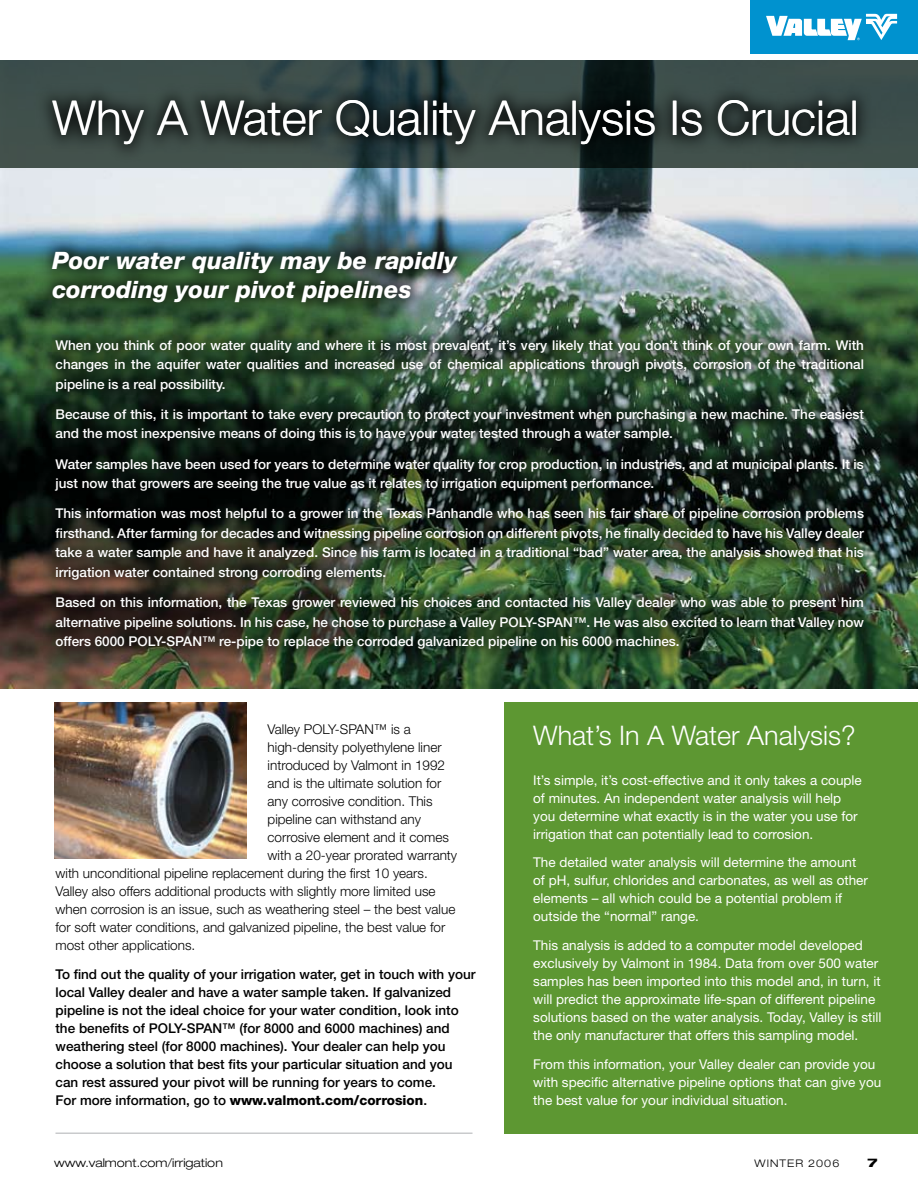
<style>
.page{position:relative;width:918px;height:1188px;background:#fff}
.page>*{position:absolute;margin:0;border:0;box-sizing:border-box;transform-origin:0 0}
.t1{font:300 48px "Helvetica Neue";color:#fff}
.t2{font:300 27px "Helvetica Neue";color:#fff}
.t3{font:italic 800 24px/28.8px "Helvetica Neue";color:#fff}
.t4{font:500 13.5px/19.5px "Helvetica Neue";color:#fff;text-align:justify}
.t5{font:13.5px/18px "Helvetica Neue";color:#fff}
.t6{font:300 13.5px "Helvetica Neue";color:#000}
.t7{font:500 13.5px/18px "Helvetica Neue";color:#000}
.t8{font:300 expanded 12px "Helvetica Neue";color:#000}
.t9{font:800 expanded 12px "Helvetica Neue";color:#000}
.t10{font:300 expanded 10.5px "Helvetica Neue";letter-spacing:.1em;color:#000}
.s1{font-weight:800}
</style>
<div class="page">
<img style="left:0;top:168px;width:918px;height:520px">
<svg style="left:0;top:60px;width:918px;height:108px;background:#384947"></svg>
<div style="left:504px;top:702px;width:414px;height:432px;background:#5d9732"></div>
<div style="left:750px;top:0;width:168px;height:54px;background:#0092cf"></div>
<svg style="left:766px;top:14px;width:131px;height:26px"></svg>
<div style="left:37px;top:321px;width:845px;height:347px;background:#000;opacity:.75"></div>
<div style="left:34px;top:81px;width:842px;height:84px;background:#000;opacity:.75"></div>
<div style="left:33px;top:232px;width:443px;height:90px;background:#000;opacity:.75"></div>
<img style="left:54px;top:702px;width:192px;height:156px">
<hr style="left:56px;top:1132px;width:416px;height:2px;background:#c9cacc">
<h1 class="t1" style="left:52px;top:89px;width:808px">Why A Water Quality Analysis Is Crucial</h1>
<h3 class="t3" style="left:52px;top:246px;width:406px">Poor water quality may be rapidly corroding your pivot pipelines</h3>
<p class="t4" style="left:56px;top:335px;width:810px">When you think of poor water quality and where it is most prevalent, it’s very likely that you don’t think of your own farm. With changes in the aquifer water qualities and increased use of chemical applications through pivots, corrosion of the traditional pipeline is a real possibility.</p>
<p class="t4" style="left:56px;top:404px;width:810px">Because of this, it is important to take every precaution to protect your investment when purchasing a new machine. The easiest and the most inexpensive means of doing this is to have your water tested through a water sample.</p>
<p class="t4" style="left:56px;top:454px;width:810px">Water samples have been used for years to determine water quality for crop production, in industries, and at municipal plants. It is just now that growers are seeing the true value as it relates to irrigation equipment performance.</p>
<p class="t4" style="left:56px;top:504px;width:810px">This information was most helpful to a grower in the Texas Panhandle who has seen his fair share of pipeline corrosion problems firsthand. After farming for decades and witnessing pipeline corrosion on different pivots, he finally decided to have his Valley dealer take a water sample and have it analyzed. Since his farm is located in a traditional “bad” water area, the analysis showed that his irrigation water contained strong corroding elements.</p>
<p class="t4" style="left:56px;top:593px;width:810px">Based on this information, the Texas grower reviewed his choices and contacted his Valley dealer who was able to present him alternative pipeline solutions. In his case, he chose to purchase a Valley POLY-SPAN™. He was also excited to learn that Valley now offers 6000 POLY-SPAN™ re-pipe to replace the corroded galvanized pipeline on his 6000 machines.</p>
<p class="t6" style="left:268px;top:721px;width:145px">Valley POLY-SPAN™ is a</p>
<p class="t6" style="left:268px;top:739px;width:176px">high-density polyethylene liner</p>
<p class="t6" style="left:268px;top:757px;width:179px">introduced by Valmont in 1992</p>
<p class="t6" style="left:268px;top:775px;width:175px">and is the ultimate solution for</p>
<p class="t6" style="left:268px;top:793px;width:167px">any corrosive condition. This</p>
<p class="t6" style="left:268px;top:811px;width:155px">pipeline can withstand any</p>
<p class="t6" style="left:268px;top:829px;width:183px">corrosive element and it comes</p>
<p class="t6" style="left:268px;top:847px;width:191px">with a 20-year prorated warranty</p>
<p class="t6" style="left:56px;top:865px;width:374px">with unconditional pipeline replacement during the first 10 years.</p>
<p class="t6" style="left:56px;top:883px;width:382px">Valley also offers additional products with slightly more limited use</p>
<p class="t6" style="left:56px;top:901px;width:401px">when corrosion is an issue, such as weathering steel – the best value</p>
<p class="t6" style="left:56px;top:919px;width:391px">for soft water conditions, and galvanized pipeline, the best value for</p>
<p class="t6" style="left:56px;top:937px;width:141px">most other applications.</p>
<p class="t7" style="left:56px;top:965px;width:422px">To find out the quality of your irrigation water, get in touch with your local Valley dealer and have a water sample taken. If galvanized pipeline is not the ideal choice for your water condition, look into the benefits of POLY-SPAN™ (for 8000 and 6000 machines) and weathering steel (for 8000 machines). Your dealer can help you choose a solution that best fits your particular situation and you can rest assured your pivot will be running for years to come.<br>For more information, go to <span class="s1">www.valmont.com/corrosion</span>.</p>
<p class="t8" style="left:54px;top:1156px;width:170px">www.valmont.com/irrigation</p>
<h2 class="t2" style="left:533px;top:719px;width:324px">What’s In A Water Analysis?</h2>
<p class="t5" style="left:533px;top:771px;width:330px">It’s simple, it’s cost-effective and it only takes a couple of minutes. An independent water analysis will help you determine what exactly is in the water you use for irrigation that can potentially lead to corrosion.</p>
<p class="t5" style="left:533px;top:853px;width:336px">The detailed water analysis will determine the amount of pH, sulfur, chlorides and carbonates, as well as other elements – all which could be a potential problem if outside the “normal” range.</p>
<p class="t5" style="left:533px;top:936px;width:350px">This analysis is added to a computer model developed exclusively by Valmont in 1984. Data from over 500 water samples has been imported into this model and, in turn, it will predict the approximate life-span of different pipeline solutions based on the water analysis. Today, Valley is still the only manufacturer that offers this sampling model.</p>
<p class="t5" style="left:533px;top:1055px;width:350px">From this information, your Valley dealer can provide you with specific alternative pipeline options that can give you the best value for your individual situation.</p>
<p class="t10" style="left:755px;top:1157px;width:86px">winter 2006</p>
<p class="t9" style="left:868px;top:1155px;width:11px">7</p>
</div>
